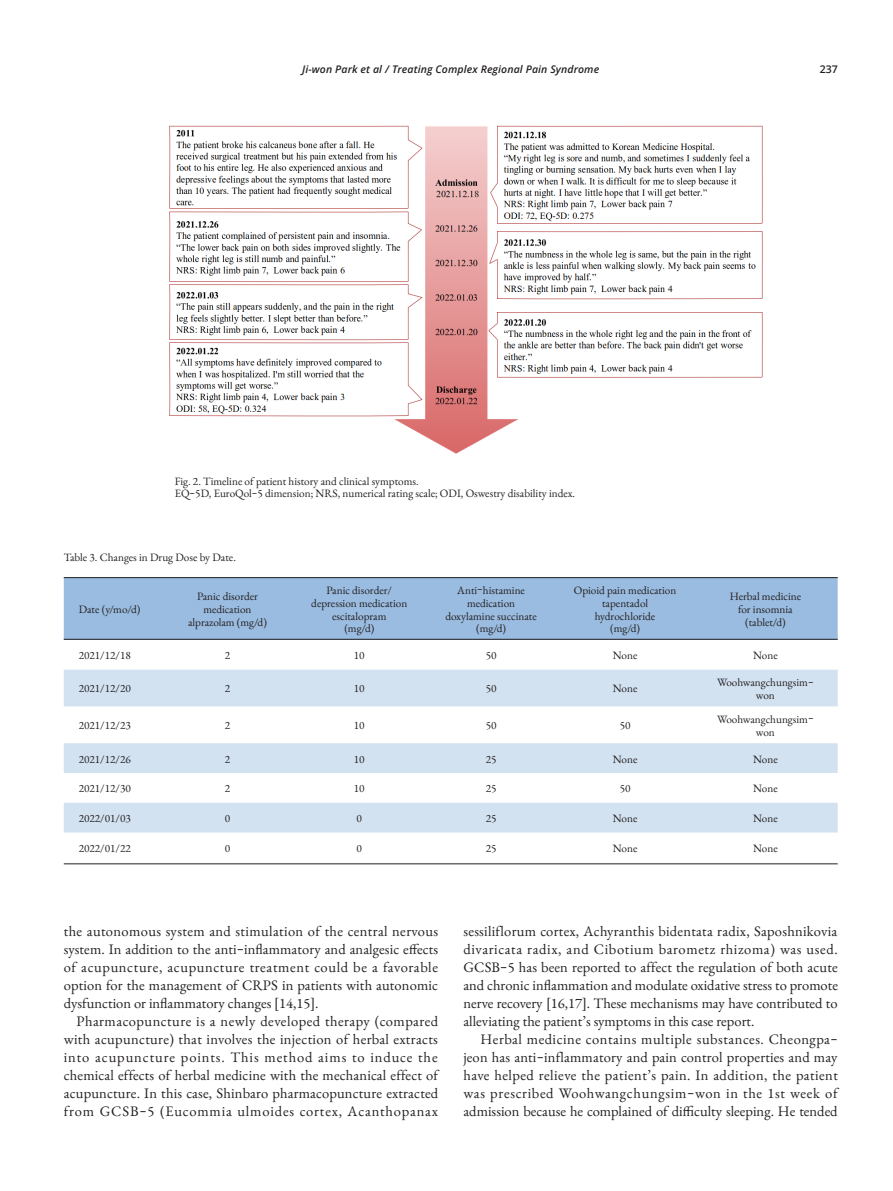
<style>
.page{position:relative;width:893px;height:1191px;background:#fff}
.page>*{position:absolute;margin:0;border:0;box-sizing:border-box;transform-origin:0 0}
.t1{font:14.85px "Times New Roman";color:#231f20}
.단락_스타일_1{font:14.55px/18px "EB Garamond";color:#231f20;text-align:justify}
.표텍스트{font:11.25px/12.8px "EB Garamond";color:#231f20;text-align:center}
.t2{font:italic 600 10.5px "Open Sans";letter-spacing:.01em;color:#231f20}
.t3{font:600 10.5px "Open Sans";color:#231f20}
.s1{font-family:"Ko Pub Batang";font-weight:300}
</style>
<div class="page">
<div style="left:64px;top:578px;width:774px;height:61px;background:#9abce0"></div>
<svg style="left:64px;top:669px;width:774px;height:163px;fill:#d3e2f1"></svg>
<hr style="left:64px;top:639px;width:774px;height:1px;background:#231f20">
<hr style="left:64px;top:577px;width:774px;height:1px;background:#231f20">
<hr style="left:64px;top:863px;width:774px;height:1px;background:#231f20">
<img style="left:169px;top:125px;width:594px;height:329px">
<p class="t2" style="left:302px;top:62px;width:298px">Ji-won Park et al / Treating Complex Regional Pain Syndrome</p>
<p class="t3" style="left:820px;top:62px;width:20px">237</p>
<p class="표텍스트" style="left:175px;top:474px;width:246px">Fig. 2. Timeline of patient history and clinical symptoms.</p>
<p class="표텍스트" style="left:175px;top:487px;width:402px">EQ<span class="s1">-</span>5D, EuroQol<span class="s1">-</span>5 dimension; NRS, numerical rating scale; ODI, Oswestry disability index.</p>
<p class="t1" style="left:162px;top:486px;width:334px">Fig. 2 Timeline of patient history and clinical symptoms.</p>
<p class="표텍스트" style="left:64px;top:551px;width:174px">Table 3. Changes in Drug Dose by Date.</p>
<p class="표텍스트" style="left:79px;top:603px;width:63px">Date (y/mo/d)</p>
<p class="표텍스트" style="left:197px;top:590px;width:62px">Panic disorder medication</p>
<p class="표텍스트" style="left:188px;top:616px;width:80px">alprazolam (mg/d)</p>
<p class="표텍스트" style="left:311px;top:584px;width:98px">Panic disorder/ depression medication</p>
<p class="표텍스트" style="left:332px;top:609px;width:56px">escitalopram</p>
<p class="표텍스트" style="left:344px;top:622px;width:31px">(mg/d)</p>
<p class="표텍스트" style="left:457px;top:584px;width:69px">Anti<span class="s1">-</span>histamine medication</p>
<p class="표텍스트" style="left:445px;top:609px;width:93px">doxylamine succinate (mg/d)</p>
<p class="표텍스트" style="left:574px;top:584px;width:104px">Opioid pain medication</p>
<p class="표텍스트" style="left:595px;top:596px;width:62px">tapentadol hydrochloride</p>
<p class="표텍스트" style="left:610px;top:622px;width:31px">(mg/d)</p>
<p class="표텍스트" style="left:730px;top:590px;width:73px">Herbal medicine</p>
<p class="표텍스트" style="left:738px;top:603px;width:56px">for insomnia</p>
<p class="표텍스트" style="left:745px;top:616px;width:42px">(tablet/d)</p>
<p class="표텍스트" style="left:79px;top:649px;width:54px">2021/12/18</p>
<p class="표텍스트" style="left:225px;top:649px;width:7px">2</p>
<p class="표텍스트" style="left:354px;top:649px;width:12px">10</p>
<p class="표텍스트" style="left:486px;top:649px;width:12px">50</p>
<p class="표텍스트" style="left:613px;top:649px;width:26px">None</p>
<p class="표텍스트" style="left:753px;top:649px;width:26px">None</p>
<p class="표텍스트" style="left:79px;top:682px;width:54px">2021/12/20</p>
<p class="표텍스트" style="left:225px;top:682px;width:7px">2</p>
<p class="표텍스트" style="left:354px;top:682px;width:12px">10</p>
<p class="표텍스트" style="left:486px;top:682px;width:12px">50</p>
<p class="표텍스트" style="left:613px;top:682px;width:26px">None</p>
<p class="표텍스트" style="left:717px;top:676px;width:98px">Woohwangchungsim&shy;won</p>
<p class="표텍스트" style="left:79px;top:719px;width:54px">2021/12/23</p>
<p class="표텍스트" style="left:225px;top:719px;width:7px">2</p>
<p class="표텍스트" style="left:354px;top:719px;width:12px">10</p>
<p class="표텍스트" style="left:486px;top:719px;width:12px">50</p>
<p class="표텍스트" style="left:620px;top:719px;width:12px">50</p>
<p class="표텍스트" style="left:717px;top:712px;width:98px">Woohwangchungsim&shy;won</p>
<p class="표텍스트" style="left:79px;top:752px;width:54px">2021/12/26</p>
<p class="표텍스트" style="left:225px;top:752px;width:7px">2</p>
<p class="표텍스트" style="left:354px;top:752px;width:12px">10</p>
<p class="표텍스트" style="left:486px;top:752px;width:12px">25</p>
<p class="표텍스트" style="left:613px;top:752px;width:26px">None</p>
<p class="표텍스트" style="left:753px;top:752px;width:26px">None</p>
<p class="표텍스트" style="left:79px;top:782px;width:54px">2021/12/30</p>
<p class="표텍스트" style="left:225px;top:782px;width:7px">2</p>
<p class="표텍스트" style="left:354px;top:782px;width:12px">10</p>
<p class="표텍스트" style="left:486px;top:782px;width:12px">25</p>
<p class="표텍스트" style="left:620px;top:782px;width:12px">50</p>
<p class="표텍스트" style="left:753px;top:782px;width:26px">None</p>
<p class="표텍스트" style="left:79px;top:812px;width:54px">2022/01/03</p>
<p class="표텍스트" style="left:225px;top:812px;width:7px">0</p>
<p class="표텍스트" style="left:357px;top:812px;width:7px">0</p>
<p class="표텍스트" style="left:486px;top:812px;width:12px">25</p>
<p class="표텍스트" style="left:613px;top:812px;width:26px">None</p>
<p class="표텍스트" style="left:753px;top:812px;width:26px">None</p>
<p class="표텍스트" style="left:79px;top:841px;width:54px">2022/01/22</p>
<p class="표텍스트" style="left:225px;top:841px;width:7px">0</p>
<p class="표텍스트" style="left:357px;top:841px;width:7px">0</p>
<p class="표텍스트" style="left:486px;top:841px;width:12px">25</p>
<p class="표텍스트" style="left:613px;top:841px;width:26px">None</p>
<p class="표텍스트" style="left:753px;top:841px;width:26px">None</p>
<p class="단락_스타일_1" style="left:64px;top:922px;width:376px">the autonomous system and stimulation of the central nervous system. In addition to the anti<span class="s1">-</span>inflammatory and analgesic effects of acupuncture, acupuncture treatment could be a favorable option for the management of CRPS in patients with autonomic dysfunction or inflammatory changes [14,15].</p>
<p class="단락_스타일_1" style="left:64px;top:1012px;width:376px;text-indent:13px">Pharmacopuncture is a newly developed therapy (compared with acupuncture) that involves the injection of herbal extracts into acupuncture points. This method aims to induce the chemical effects of herbal medicine with the mechanical effect of acupuncture. In this case, Shinbaro pharmacopuncture extracted from GCSB<span class="s1">-</span>5 (Eucommia ulmoides cortex, Acanthopanax</p>
<p class="단락_스타일_1" style="left:463px;top:922px;width:376px">sessiliflorum cortex, Achyranthis bidentata radix, Saposhnikovia divaricata radix, and Cibotium barometz rhizoma) was used.<br>GCSB<span class="s1">-</span>5 has been reported to affect the regulation of both acute and chronic inflammation and modulate oxidative stress to promote nerve recovery [16,17]. These mechanisms may have contributed to alleviating the patient’s symptoms in this case report.</p>
<p class="단락_스타일_1" style="left:463px;top:1030px;width:376px;text-indent:17px">Herbal medicine contains multiple substances. Cheongpa&shy;jeon has anti<span class="s1">-</span>inflammatory and pain control properties and may have helped relieve the patient’s pain. In addition, the patient was prescribed Woohwangchungsim<span class="s1">-</span>won in the 1st week of admission because he complained of difficulty sleeping. He tended</p>
</div>
